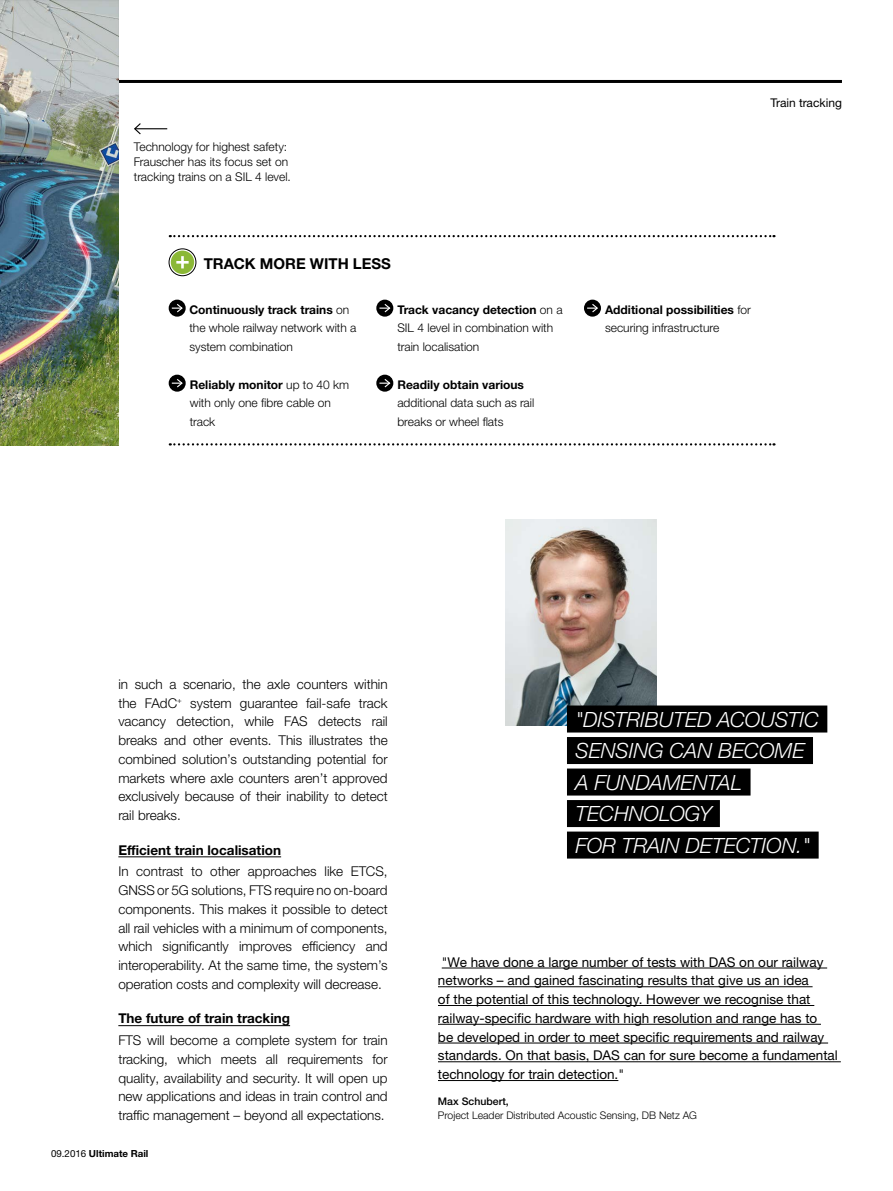
<style>
.page{position:relative;width:893px;height:1191px;background:#fff}
.page>*{position:absolute;margin:0;border:0;box-sizing:border-box;transform-origin:0 0}
.t1{font:italic 300 21px/31.5px "Helvetica Neue LTW1 G";color:#fff}
.t2{font:700 15px "Helvetica Neue LTW1 G";color:#000}
.t3{font:300 13.5px/18.8px "Helvetica Neue LTW1 G";color:#000;text-align:justify}
.t4{font:13.5px/18.8px "Helvetica Neue LTW1 G";color:#000}
.t5{font:700 13.5px "Helvetica Neue LTW1 G";color:#000}
.t6{font:300 12px/18.8px "Helvetica Neue LTW1 G";color:#000}
.t7{font:700 12px "Helvetica Neue LTW1 G";color:#000}
.t8{font:12px "Helvetica Neue LTW1 G";color:#000}
.t9{font:300 10.5px "Helvetica Neue LTW1 G";color:#000}
.t10{font:500 10.5px "Helvetica Neue LTW1 G";color:#000}
.t11{font:700 9.75px "Helvetica Neue LTW1 G";color:#000}
.s1{font-weight:700}
.s2{font-weight:400}
</style>
<div class="page">
<hr style="left:101px;top:80px;width:741px;height:3px;background:#000">
<img style="left:0;top:0;width:118px;height:445px">
<img style="left:505px;top:520px;width:152px;height:205px">
<div style="left:567px;top:705px;width:260px;height:27px;background:#000"></div>
<div style="left:567px;top:737px;width:246px;height:27px;background:#000"></div>
<div style="left:567px;top:768px;width:183px;height:27px;background:#000"></div>
<div style="left:567px;top:800px;width:153px;height:27px;background:#000"></div>
<div style="left:567px;top:831px;width:252px;height:27px;background:#000"></div>
<hr style="left:118px;top:856px;width:163px;height:1px;background:#000">
<hr style="left:118px;top:1025px;width:172px;height:1px;background:#000">
<hr style="left:442px;top:967px;width:385px;height:1px;background:#000">
<hr style="left:438px;top:986px;width:375px;height:1px;background:#000">
<hr style="left:438px;top:1005px;width:376px;height:1px;background:#000">
<hr style="left:438px;top:1024px;width:383px;height:1px;background:#000">
<hr style="left:438px;top:1042px;width:390px;height:1px;background:#000">
<hr style="left:438px;top:1061px;width:403px;height:1px;background:#000">
<hr style="left:438px;top:1080px;width:180px;height:1px;background:#000">
<div style="left:171px;top:251px;width:23px;height:23px;background:#8bb836;border-radius:50%"></div>
<div style="left:169px;top:248px;width:27px;height:28px;border:1px solid #000;border-radius:50%"></div>
<svg style="left:176px;top:256px;width:13px;height:12px"></svg>
<svg style="left:169px;top:300px;width:17px;height:17px"></svg>
<svg style="left:172px;top:303px;width:12px;height:10px"></svg>
<svg style="left:169px;top:375px;width:17px;height:17px"></svg>
<svg style="left:172px;top:378px;width:12px;height:10px"></svg>
<div style="left:376px;top:300px;width:17px;height:17px;background:#000;border-radius:50%"></div>
<svg style="left:379px;top:304px;width:12px;height:9px"></svg>
<div style="left:376px;top:375px;width:17px;height:17px;background:#000;border-radius:50%"></div>
<svg style="left:379px;top:379px;width:12px;height:9px"></svg>
<svg style="left:584px;top:300px;width:17px;height:17px"></svg>
<svg style="left:587px;top:303px;width:12px;height:10px"></svg>
<svg style="left:170px;top:443px;width:604px;height:2px"></svg>
<svg style="left:170px;top:235px;width:604px;height:2px"></svg>
<hr style="left:135px;top:128px;width:32px;height:1px;background:#000">
<svg style="left:134px;top:123px;width:8px;height:12px"></svg>
<p class="t6" style="left:134px;top:140px;width:159px;line-height:15px">Technology for highest safety:<br>Frauscher has its focus set on tracking trains on a SIL 4 level.</p>
<p class="t2" style="left:204px;top:254px;width:69px">Track more</p>
<p class="t2" style="left:310px;top:254px;width:11px">with</p>
<p class="t2" style="left:353px;top:254px;width:20px">less</p>
<p class="t6" style="left:189px;top:300px;width:169px"><span class="s1">Continuously track trains</span> on the whole railway network with a system combination</p>
<p class="t6" style="left:190px;top:375px;width:161px"><span class="s1">Reliably monitor</span> up to 40 km with only one fibre cable on track</p>
<p class="t6" style="left:397px;top:300px;width:167px"><span class="s1">Track vacancy detection</span> on a<br>SIL 4 level in combination with train localisation</p>
<p class="t7" style="left:397px;top:377px;width:128px">Readily obtain various</p>
<p class="t6" style="left:397px;top:394px;width:138px">additional data such as rail breaks or wheel flats</p>
<p class="t8" style="left:771px;top:96px;width:73px">Train tracking</p>
<p class="t6" style="left:605px;top:300px;width:147px"><span class="s1">Additional possibilities</span> for securing infrastructure</p>
<p class="t3" style="left:118px;top:674px;width:271px">in such a scenario, the axle counters within the FAdC<sup>+</sup> system guarantee fail-safe track vacancy detection, while FAS detects rail breaks and other events. This illustrates the combined solution’s outstanding potential for markets where axle counters aren’t approved exclusively because of their inability to detect rail breaks.</p>
<p class="t5" style="left:118px;top:841px;width:164px">Efficient train localisation</p>
<p class="t3" style="left:118px;top:862px;width:271px">In contrast to other approaches like ETCS, GNSS or 5G solutions, FTS require no on-board components. This makes it possible to detect all rail vehicles with a minimum of components, which significantly improves efficiency and interoperability. At the same time, the system’s operation costs and complexity will decrease.</p>
<p class="t5" style="left:118px;top:1010px;width:173px">The future of train tracking</p>
<p class="t3" style="left:118px;top:1031px;width:271px">FTS will become a complete system for train tracking, which meets all requirements for quality, availability and security. It will open up new applications and ideas in train control and traffic management – beyond all expectations.</p>
<p class="t11" style="left:51px;top:1147px;width:99px"><span class="s2">09.2016</span> Ultimate Rail</p>
<h1 class="t1" style="left:575px;top:703px;width:245px">"DISTRIBUTED ACOUSTIC<br>SENSING CAN BECOME<br>A FUNDAMENTAL<br>TECHNOLOGY<br>FOR TRAIN DETECTION."</h1>
<p class="t4" style="left:438px;top:952px;width:401px">"We have done a large number of tests with DAS on our railway networks – and gained fascinating results that give us an idea<br>of the potential of this technology. H owever we recognise that railway-specific hardware with high resolution and range has to<br>be developed in order to meet specific requirements and railway standards. On that basis, DAS can for sure become a fundamental technology for train detection."</p>
<p class="t10" style="left:438px;top:1095px;width:72px">Max Schubert,</p>
<p class="t9" style="left:438px;top:1108px;width:260px">Project Leader Distributed Acoustic Sensing, DB Netz AG</p>
</div>
